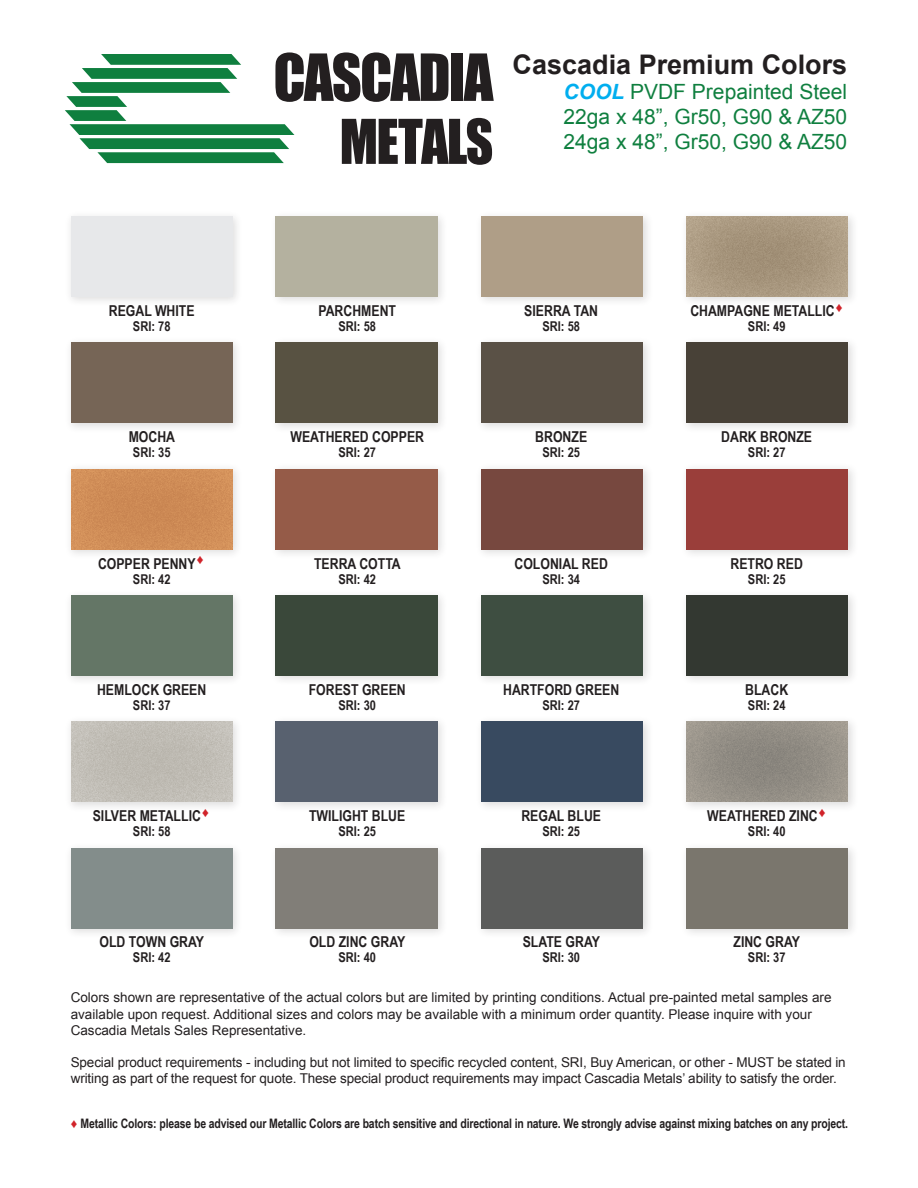
<style>
.page{position:relative;width:918px;height:1188px;background:#fff}
.page>*{position:absolute;margin:0;border:0;box-sizing:border-box;transform-origin:0 0}
.t1{font:60px "Impact";letter-spacing:-.03em;color:#231f20}
.t2{font:57px "Impact";letter-spacing:-.03em;color:#231f20;scale:.94 1}
.t3{font:700 27px "Arial";color:#231f20}
.t4{font:21px "Arial";color:#0f7f3f}
.t5{font:700 15px "Arial Narrow";color:#231f20}
.t6{font:13.5px/16.2px "Arial";color:#231f20}
.t7{font:700 13.5px "Arial Narrow";color:#231f20}
.t8{font:700 13.05px "Arial Narrow";letter-spacing:-.01em;color:#231f20}
.s1{font-weight:700;font-style:italic;color:#00aeef}
.s2{font-family:"Arial";font-weight:400;color:#d1232a}
</style>
<div class="page">
<svg style="left:65px;top:54px;width:229px;height:109px"></svg>
<div style="left:65px;top:210px;width:178px;height:98px;background:#231f20;opacity:.15"></div>
<div style="left:71px;top:216px;width:162px;height:81px;background:#e7e8ea"></div>
<div style="left:270px;top:210px;width:179px;height:98px;background:#231f20;opacity:.15"></div>
<div style="left:276px;top:216px;width:162px;height:81px;background:#b4b19f"></div>
<div style="left:475px;top:210px;width:179px;height:98px;background:#231f20;opacity:.15"></div>
<div style="left:481px;top:216px;width:162px;height:81px;background:#af9e87"></div>
<div style="left:680px;top:210px;width:179px;height:98px;background:#fbfbfb"></div>
<div style="left:686px;top:215px;width:165px;height:84px;background:#bca88e;opacity:.6"></div>
<div style="left:65px;top:336px;width:178px;height:98px;background:#231f20;opacity:.15"></div>
<div style="left:71px;top:342px;width:162px;height:81px;background:#766556"></div>
<div style="left:270px;top:336px;width:179px;height:98px;background:#231f20;opacity:.15"></div>
<div style="left:276px;top:342px;width:162px;height:81px;background:#585242"></div>
<div style="left:475px;top:336px;width:179px;height:98px;background:#231f20;opacity:.15"></div>
<div style="left:481px;top:342px;width:162px;height:81px;background:#5a5146"></div>
<div style="left:680px;top:336px;width:179px;height:98px;background:#231f20;opacity:.15"></div>
<div style="left:686px;top:342px;width:162px;height:81px;background:#484137"></div>
<div style="left:270px;top:463px;width:179px;height:97px;background:#231f20;opacity:.15"></div>
<div style="left:276px;top:469px;width:162px;height:81px;background:#955b48"></div>
<div style="left:475px;top:463px;width:179px;height:97px;background:#231f20;opacity:.15"></div>
<div style="left:481px;top:469px;width:162px;height:81px;background:#77483f"></div>
<div style="left:680px;top:463px;width:179px;height:97px;background:#231f20;opacity:.15"></div>
<div style="left:686px;top:469px;width:162px;height:81px;background:#9a3e3a"></div>
<div style="left:65px;top:589px;width:178px;height:98px;background:#231f20;opacity:.15"></div>
<div style="left:71px;top:595px;width:162px;height:81px;background:#647666"></div>
<div style="left:270px;top:589px;width:179px;height:98px;background:#231f20;opacity:.15"></div>
<div style="left:276px;top:595px;width:162px;height:81px;background:#3a483a"></div>
<div style="left:475px;top:589px;width:179px;height:98px;background:#231f20;opacity:.15"></div>
<div style="left:481px;top:595px;width:162px;height:81px;background:#3e4e41"></div>
<div style="left:680px;top:589px;width:179px;height:98px;background:#231f20;opacity:.15"></div>
<div style="left:686px;top:595px;width:162px;height:81px;background:#333831"></div>
<div style="left:65px;top:715px;width:178px;height:98px;background:#fafafa"></div>
<div style="left:70px;top:720px;width:165px;height:84px;background:#c1bdb6"></div>
<div style="left:270px;top:715px;width:179px;height:98px;background:#231f20;opacity:.15"></div>
<div style="left:276px;top:721px;width:162px;height:81px;background:#58616f"></div>
<div style="left:475px;top:715px;width:179px;height:98px;background:#231f20;opacity:.15"></div>
<div style="left:481px;top:721px;width:162px;height:81px;background:#384a60"></div>
<div style="left:680px;top:715px;width:179px;height:98px;background:#fbfbfb"></div>
<div style="left:686px;top:720px;width:165px;height:84px;background:#bca88e;opacity:.6"></div>
<div style="left:65px;top:842px;width:178px;height:97px;background:#231f20;opacity:.15"></div>
<div style="left:71px;top:848px;width:162px;height:81px;background:#838d8b"></div>
<div style="left:270px;top:842px;width:179px;height:97px;background:#231f20;opacity:.15"></div>
<div style="left:276px;top:848px;width:162px;height:81px;background:#817e78"></div>
<div style="left:475px;top:842px;width:179px;height:97px;background:#231f20;opacity:.15"></div>
<div style="left:481px;top:848px;width:162px;height:81px;background:#5b5c5b"></div>
<div style="left:680px;top:842px;width:179px;height:97px;background:#231f20;opacity:.15"></div>
<div style="left:686px;top:848px;width:162px;height:81px;background:#7a766d"></div>
<div style="left:65px;top:463px;width:178px;height:97px;background:#f9f9f9"></div>
<div style="left:70px;top:468px;width:165px;height:84px;background:#cf8c57"></div>
<p class="t1" style="left:273px;top:31px;width:221px">CASCADIA</p>
<p class="t2" style="left:340px;top:97px;width:165px">METALS</p>
<p class="t3" style="left:513px;top:46px;width:336px">Cascadia Premium Colors</p>
<p class="t4" style="left:564px;top:78px;width:285px"><span class="s1">COOL</span> PVDF Prepainted Steel</p>
<p class="t4" style="left:564px;top:103px;width:285px">22ga x 48”, Gr50, G90 &amp; AZ50</p>
<p class="t4" style="left:564px;top:128px;width:285px">24ga x 48”, Gr50, G90 &amp; AZ50</p>
<p class="t5" style="left:109px;top:300px;width:87px">REGAL WHITE</p>
<p class="t5" style="left:318px;top:300px;width:79px">PARCHMENT</p>
<p class="t5" style="left:524px;top:300px;width:75px">SIERRA TAN</p>
<p class="t5" style="left:690px;top:300px;width:154px">CHAMPAGNE METALLIC<sup>♦</sup></p>
<p class="t7" style="left:133px;top:316px;width:39px">SRI: 78</p>
<p class="t7" style="left:338px;top:316px;width:39px">SRI: 58</p>
<p class="t7" style="left:542px;top:316px;width:39px">SRI: 58</p>
<p class="t7" style="left:748px;top:316px;width:39px">SRI: 49</p>
<p class="t5" style="left:129px;top:426px;width:48px">MOCHA</p>
<p class="t5" style="left:290px;top:426px;width:135px">WEATHERED COPPER</p>
<p class="t5" style="left:535px;top:426px;width:53px">BRONZE</p>
<p class="t5" style="left:721px;top:426px;width:92px">DARK BRONZE</p>
<p class="t7" style="left:133px;top:442px;width:39px">SRI: 35</p>
<p class="t7" style="left:338px;top:442px;width:39px">SRI: 27</p>
<p class="t7" style="left:542px;top:442px;width:39px">SRI: 25</p>
<p class="t7" style="left:748px;top:442px;width:39px">SRI: 27</p>
<p class="t5" style="left:98px;top:552px;width:108px">COPPER PENNY<sup>♦</sup></p>
<p class="t5" style="left:314px;top:552px;width:88px">TERRA COTTA</p>
<p class="t5" style="left:515px;top:552px;width:95px">COLONIAL RED</p>
<p class="t5" style="left:731px;top:552px;width:74px">RETRO RED</p>
<p class="t7" style="left:133px;top:569px;width:39px">SRI: 42</p>
<p class="t7" style="left:338px;top:569px;width:39px">SRI: 42</p>
<p class="t7" style="left:542px;top:569px;width:39px">SRI: 34</p>
<p class="t7" style="left:748px;top:569px;width:39px">SRI: 25</p>
<p class="t5" style="left:97px;top:678px;width:111px">HEMLOCK GREEN</p>
<p class="t5" style="left:309px;top:678px;width:99px">FOREST GREEN</p>
<p class="t5" style="left:503px;top:678px;width:118px">HARTFORD GREEN</p>
<p class="t5" style="left:745px;top:678px;width:45px">BLACK</p>
<p class="t7" style="left:133px;top:695px;width:39px">SRI: 37</p>
<p class="t7" style="left:338px;top:695px;width:39px">SRI: 30</p>
<p class="t7" style="left:542px;top:695px;width:39px">SRI: 27</p>
<p class="t7" style="left:748px;top:695px;width:39px">SRI: 24</p>
<p class="t5" style="left:93px;top:804px;width:118px">SILVER METALLIC<sup>♦</sup></p>
<p class="t5" style="left:309px;top:804px;width:98px">TWILIGHT BLUE</p>
<p class="t5" style="left:521px;top:804px;width:81px">REGAL BLUE</p>
<p class="t5" style="left:707px;top:804px;width:120px">WEATHERED ZINC<sup>♦</sup></p>
<p class="t7" style="left:133px;top:821px;width:39px">SRI: 58</p>
<p class="t7" style="left:338px;top:821px;width:39px">SRI: 25</p>
<p class="t7" style="left:542px;top:821px;width:39px">SRI: 25</p>
<p class="t7" style="left:748px;top:821px;width:39px">SRI: 40</p>
<p class="t5" style="left:100px;top:931px;width:106px">OLD TOWN GRAY</p>
<p class="t5" style="left:309px;top:931px;width:97px">OLD ZINC GRAY</p>
<p class="t5" style="left:523px;top:931px;width:79px">SLATE GRAY</p>
<p class="t5" style="left:733px;top:931px;width:68px">ZINC GRAY</p>
<p class="t7" style="left:133px;top:947px;width:39px">SRI: 42</p>
<p class="t7" style="left:338px;top:947px;width:39px">SRI: 40</p>
<p class="t7" style="left:542px;top:947px;width:39px">SRI: 30</p>
<p class="t7" style="left:748px;top:947px;width:39px">SRI: 37</p>
<p class="t6" style="left:71px;top:990px;width:762px">Colors shown are representative of the actual colors but are limited by printing conditions. Actual pre-painted metal samples are available upon request. Additional sizes and colors may be available with a minimum order quantity. Please inquire with your<br>Cascadia Metals Sales Representative.</p>
<p class="t6" style="left:71px;top:1054px;width:776px">Special product requirements - including but not limited to specific recycled content, SRI, Buy American, or other - MUST be stated in writing as part of the request for quote. These special product requirements may impact Cascadia Metals’ ability to satisfy the order.</p>
<p class="t8" style="left:71px;top:1114px;width:779px"><span class="s2">♦</span> Metallic Colors: please be advised our Metallic Colors are batch sensitive and directional in nature. We strongly advise against mixing batches on any project.</p>
</div>
